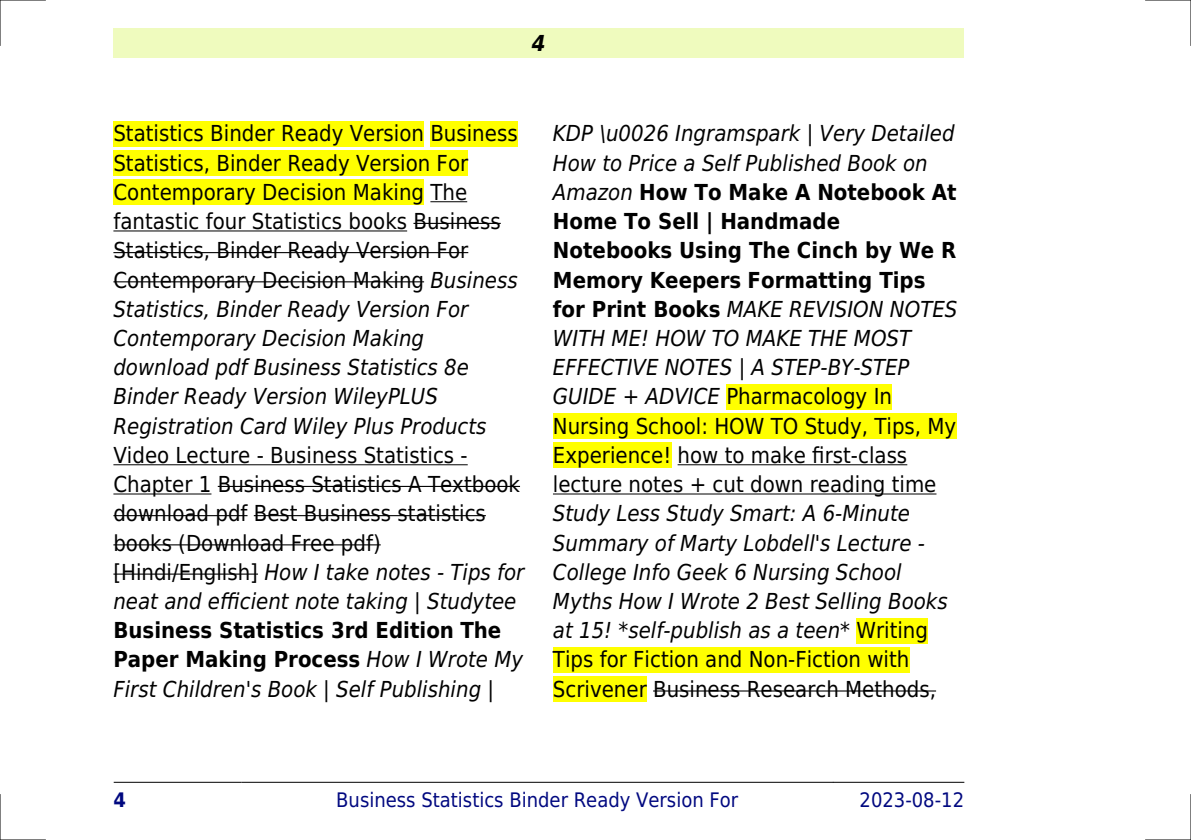
<style>
.page{position:relative;width:1191px;height:840px;background:#fff}
.page>*{position:absolute;margin:0;border:0;box-sizing:border-box;transform-origin:0 0}
.t1{font:italic 22px/29.2px "DejaVu Sans Condensed";color:#000}
.t2{font:22px/29.2px "DejaVu Sans Condensed";color:#000}
.t3{font:700 22px/29.2px "DejaVu Sans Condensed";color:#000}
.t4{font:italic 700 22px "DejaVu Sans Condensed";color:#000}
.t5{font:20px "DejaVu Sans Condensed";color:#000880}
.t6{font:700 20px "DejaVu Sans Condensed";color:#000880}
.s1{font-style:italic}
.s2{font-weight:400;font-style:italic}
.s3{font-weight:700;font-style:normal}
.s4{font-style:normal}
</style>
<div class="page">
<div style="left:113px;top:28px;width:851px;height:30px;background:#effbbe"></div>
<hr style="left:114px;top:781px;width:127px;height:1px;background:#000">
<hr style="left:242px;top:781px;width:591px;height:1px;background:#000">
<hr style="left:833px;top:781px;width:131px;height:1px;background:#000">
<div style="left:113px;top:121px;width:311px;height:25px;background:#ff0"></div>
<div style="left:430px;top:121px;width:88px;height:25px;background:#ff0"></div>
<div style="left:113px;top:150px;width:355px;height:26px;background:#ff0"></div>
<div style="left:113px;top:179px;width:311px;height:26px;background:#ff0"></div>
<hr style="left:430px;top:201px;width:37px;height:1px;background:#000">
<hr style="left:113px;top:230px;width:294px;height:1px;background:#000">
<hr style="left:413px;top:223px;width:88px;height:1px;background:#000">
<hr style="left:113px;top:252px;width:355px;height:1px;background:#000">
<hr style="left:113px;top:281px;width:311px;height:1px;background:#000">
<hr style="left:113px;top:464px;width:355px;height:1px;background:#000">
<hr style="left:113px;top:493px;width:98px;height:1px;background:#000">
<hr style="left:218px;top:485px;width:302px;height:1px;background:#000">
<hr style="left:113px;top:515px;width:134px;height:1px;background:#000">
<hr style="left:254px;top:515px;width:232px;height:1px;background:#000">
<hr style="left:113px;top:544px;width:268px;height:1px;background:#000">
<hr style="left:113px;top:573px;width:145px;height:1px;background:#000">
<div style="left:726px;top:384px;width:166px;height:25px;background:#ff0"></div>
<div style="left:553px;top:413px;width:403px;height:25px;background:#ff0"></div>
<div style="left:553px;top:442px;width:118px;height:26px;background:#ff0"></div>
<hr style="left:677px;top:464px;width:230px;height:1px;background:#000">
<hr style="left:553px;top:493px;width:383px;height:1px;background:#000">
<div style="left:856px;top:617px;width:72px;height:26px;background:#ff0"></div>
<div style="left:553px;top:646px;width:356px;height:26px;background:#ff0"></div>
<div style="left:553px;top:676px;width:94px;height:25px;background:#ff0"></div>
<hr style="left:653px;top:690px;width:283px;height:1px;background:#000">
<hr style="left:0;top:0;width:45px;height:1px;background:#000">
<hr style="left:1145px;top:0;width:46px;height:1px;background:#000">
<hr style="left:0;top:839px;width:45px;height:1px;background:#000">
<hr style="left:1145px;top:839px;width:46px;height:1px;background:#000">
<hr style="left:0;top:0;width:1px;height:45px;background:#000">
<hr style="left:0;top:794px;width:1px;height:45px;background:#000">
<hr style="left:1190px;top:0;width:1px;height:45px;background:#000">
<hr style="left:1190px;top:794px;width:1px;height:45px;background:#000">
<p class="t4" style="left:532px;top:30px;width:15px">4</p>
<p class="t2" style="left:113px;top:119px;width:406px">Statistics Binder Ready Version Business Statistics, Binder Ready Version For Contemporary Decision Making The fantastic four Statistics books Business Statistics, Binder Ready Version For Contemporary Decision Making <span class="s1">Business Statistics, Binder Ready Version For Contemporary Decision Making download pdf Business Statistics 8e Binder Ready Version WileyPLUS Registration Card Wiley Plus Products</span></p>
<p class="t2" style="left:113px;top:440px;width:412px">Video Lecture - Business Statistics - Chapter 1 Business Statistics A Textbook download pdf Best Business statistics books (Download Free pdf) [Hindi/English] <span class="s1">How I take notes - Tips for neat and efficient note taking | Studytee</span></p>
<p class="t3" style="left:113px;top:615px;width:411px">Business Statistics 3rd Edition The<br>Paper Making Process <span class="s2">How I Wrote My<br>First Children's Book | Self Publishing |</span></p>
<p class="t1" style="left:553px;top:119px;width:406px">KDP \u0026 Ingramspark | Very Detailed<br>How to Price a Self Published Book on<br>Amazon <span class="s3">How To Make A Notebook At<br>Home To Sell | Handmade<br>Notebooks Using The Cinch by We R<br>Memory Keepers Formatting Tips for Print Books</span> MAKE REVISION NOTES<br>WITH ME! HOW TO MAKE THE MOST<br>EFFECTIVE NOTES | A STEP-BY-STEP<br>GUIDE + ADVICE <span class="s4">Pharmacology In<br>Nursing School: HOW TO Study, Tips, My<br>Experience! how to make first-class lecture notes + cut down reading time</span></p>
<p class="t1" style="left:553px;top:499px;width:396px">Study Less Study Smart: A 6-Minute Summary of Marty Lobdell's Lecture - College Info Geek 6 Nursing School Myths How I Wrote 2 Best Selling Books at 15! *self-publish as a teen* <span class="s4">Writing Tips for Fiction and Non-Fiction with Scrivener Business Research Methods,</span></p>
<p class="t6" style="left:113px;top:787px;width:14px">4</p>
<p class="t5" style="left:336px;top:787px;width:403px">Business Statistics Binder Ready Version For</p>
<p class="t5" style="left:859px;top:787px;width:106px">2023-08-12</p>
</div>
